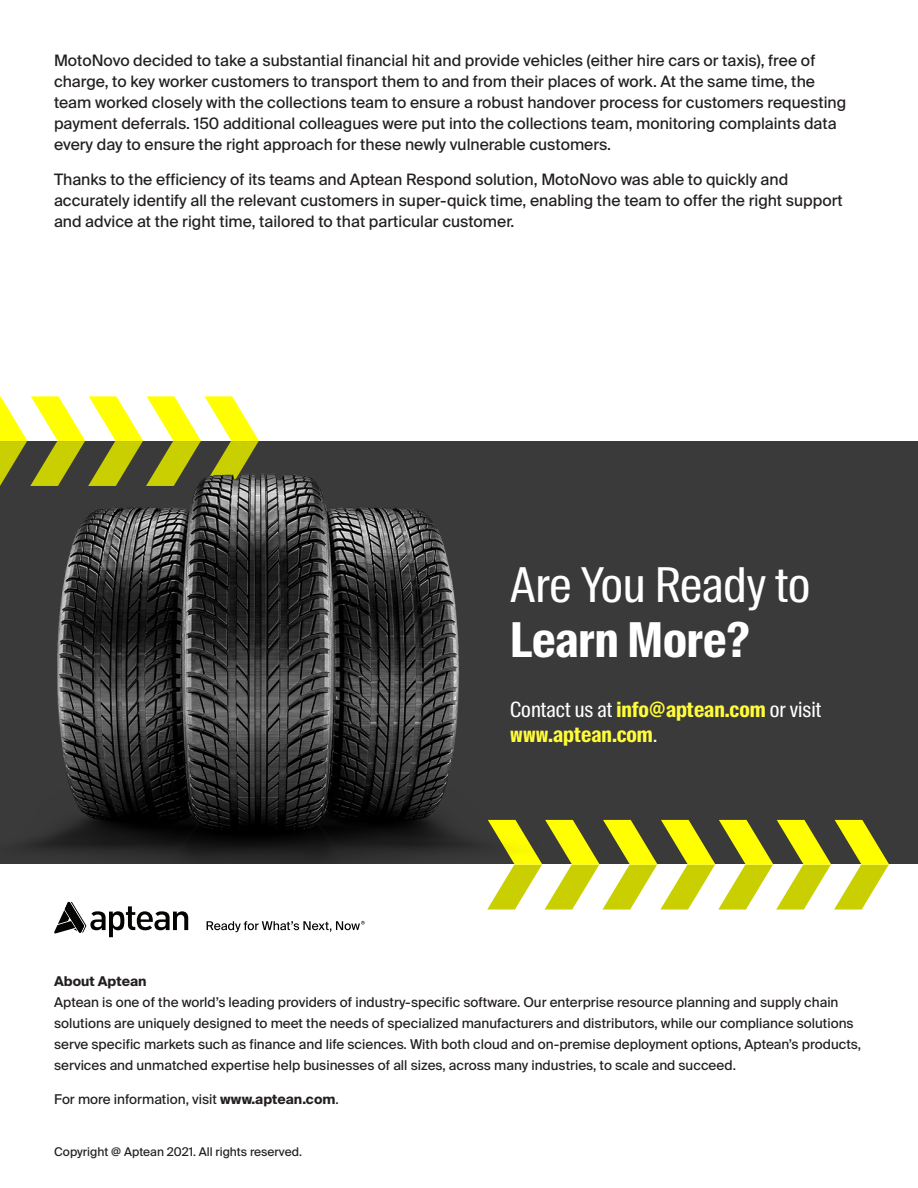
<style>
.page{position:relative;width:918px;height:1188px;background:#fff}
.page>*{position:absolute;margin:0;border:0;box-sizing:border-box;transform-origin:0 0}
.White_Title{font:48px/55.5px "Suisse Intl Cond";color:#fff}
.White_Text{font:700 21px/25.5px "Suisse Intl Cond";color:#fffc3b}
.Body_Text{font:15.75px/21px "Suisse Intl";color:#231f20}
.t1{font:13.5px/21px "Suisse Intl";color:#231f20}
.t2{font:700 13.5px "Suisse Intl";color:#231f20}
.t3{font:12px "Suisse Intl";color:#231f20}
.s1{font-weight:700}
.s2{font-weight:400;color:#fff}
</style>
<div class="page">
<svg style="left:54px;top:902px;width:134px;height:35px"></svg>
<svg style="left:207px;top:921px;width:158px;height:11px"></svg>
<div style="left:0;top:441px;width:918px;height:423px;background:#3a3a3a"></div>
<svg style="left:487px;top:820px;width:402px;height:90px"></svg>
<img style="left:0;top:396px;width:539px;height:468px">
<p class="Body_Text" style="left:54px;top:50px;width:794px">MotoNovo decided to take a substantial financial hit and provide vehicles (either hire cars or taxis), free of charge, to key worker customers to transport them to and from their places of work. At the same time, the team worked closely with the collections team to ensure a robust handover process for customers requesting payment deferrals. 150 additional colleagues were put into the collections team, monitoring complaints data every day to ensure the right approach for these newly vulnerable customers.</p>
<p class="Body_Text" style="left:54px;top:169px;width:790px">Thanks to the efficiency of its teams and Aptean Respond solution, MotoNovo was able to quickly and accurately identify all the relevant customers in super-quick time, enabling the team to offer the right support and advice at the right time, tailored to that particular customer.</p>
<p class="White_Title" style="left:510px;top:557px;width:302px">Are You Ready to<br><span class="s1">Learn More?</span></p>
<p class="White_Text" style="left:510px;top:697px;width:313px"><span class="s2">Contact us at</span> info@aptean.com <span class="s2">or visit </span>www.aptean.com<span class="s2">.</span></p>
<p class="t2" style="left:54px;top:973px;width:94px">About Aptean</p>
<p class="t1" style="left:54px;top:991px;width:808px">Aptean is one of the world’s leading providers of industry-specific software. Our enterprise resource planning and supply chain solutions are uniquely designed to meet the needs of specialized manufacturers and distributors, while our compliance solutions serve specific markets such as finance and life sciences. With both cloud and on-premise deployment options, Aptean’s products, services and unmatched expertise help businesses of all sizes, across many industries, to scale and succeed.</p>
<p class="t1" style="left:54px;top:1089px;width:286px">For more information, visit <span class="s1">www.aptean.com</span>.</p>
<p class="t3" style="left:54px;top:1145px;width:249px">Copyright @ Aptean 2021. All rights reserved.</p>
</div>
